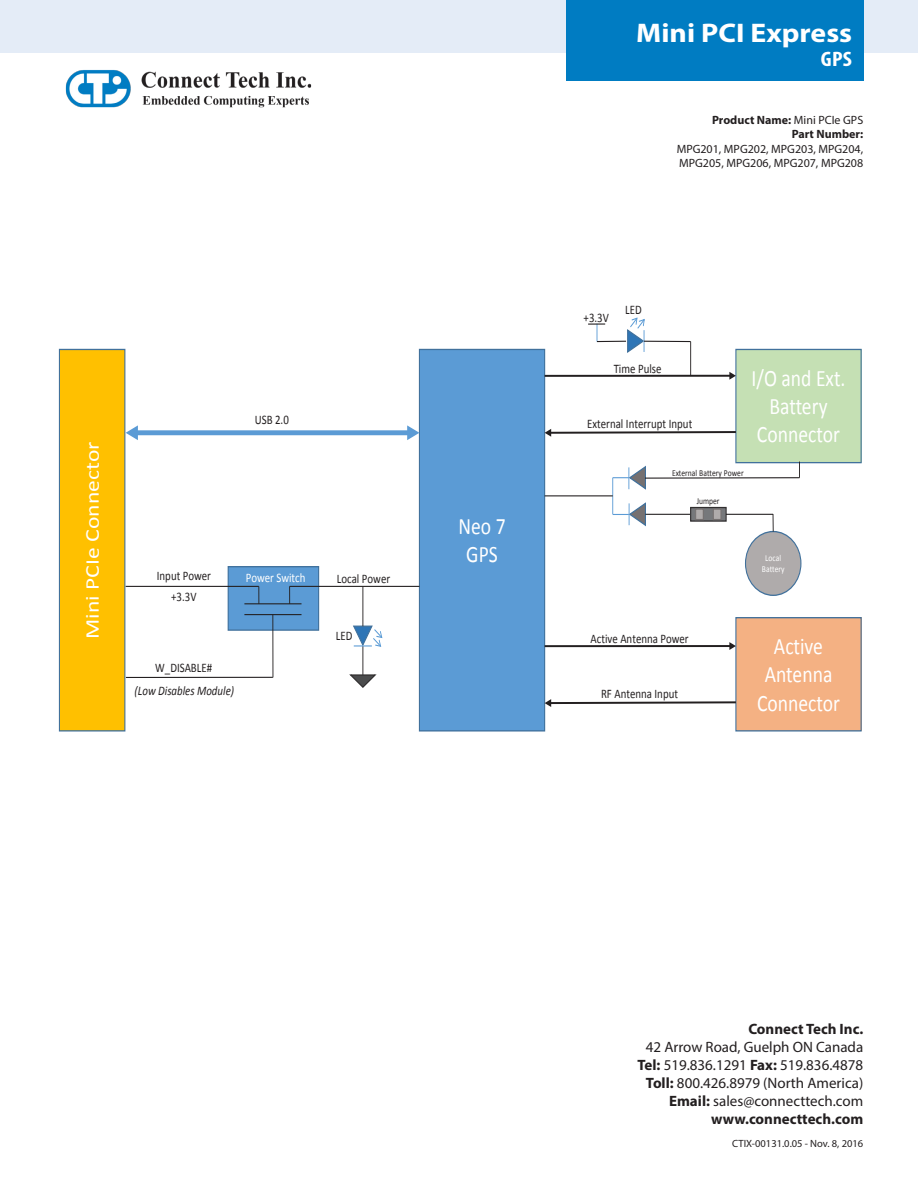
<style>
.page{position:relative;width:918px;height:1188px;background:#fff}
.page>*{position:absolute;margin:0;border:0;box-sizing:border-box;transform-origin:0 0}
.t1{font:700 27px "Myriad Pro";color:#fff;scale:1.1 1}
.t2{font:23.7px/28.3px "Calibri";color:#fff;text-align:center;scale:.83 1}
.t3{font:700 condensed 21px "Myriad Pro";color:#fff;scale:1.1 1}
.t4{font:19.65px "Calibri";color:#fff;scale:1.21 1}
.t5{font:15px "Myriad Pro";color:#231f20}
.t6{font:700 15px "Myriad Pro";color:#231f20}
.t7{font:13.05px/21px "Calibri";color:#231f20;text-align:center;scale:.83 1}
.t8{font:italic 13.05px "Calibri";letter-spacing:.005em;color:#231f20;scale:.83 1}
.t9{font:13.05px "Calibri";color:#fff;scale:.83 1}
.t10{font:12px/14.4px "Myriad Pro";color:#231f20;text-align:right}
.t11{font:700 12px "Myriad Pro";color:#231f20}
.t12{font:10.5px "Myriad Pro";color:#231f20}
.t13{font:9.15px "Calibri";letter-spacing:-.005em;color:#231f20;scale:.83 1}
.t14{font:9.15px/11.1px "Calibri";letter-spacing:.005em;color:#fff;text-align:center;scale:.83 1}
.s1{font-weight:400}
.s2{font-weight:700}
</style>
<div class="page">
<div style="left:0;top:0;width:918px;height:53px;background:#e4ecf7"></div>
<div style="left:566px;top:0;width:298px;height:80px;background:#007cc2"></div>
<img style="left:65px;top:69px;width:247px;height:39px">
<div style="left:59px;top:349px;width:66px;height:382px;background:#ffc000"></div>
<div style="left:59px;top:349px;width:66px;height:382px;border:1px solid #41719c"></div>
<div style="left:419px;top:349px;width:126px;height:382px;background:#5b9bd5"></div>
<div style="left:419px;top:349px;width:126px;height:382px;border:1px solid #41719c"></div>
<div style="left:736px;top:349px;width:125px;height:114px;background:#c5e0b4"></div>
<div style="left:735px;top:349px;width:127px;height:114px;border:1px solid #41719c"></div>
<div style="left:736px;top:618px;width:125px;height:113px;background:#f4b183"></div>
<div style="left:735px;top:617px;width:127px;height:114px;border:1px solid #41719c"></div>
<div style="left:228px;top:567px;width:91px;height:63px;background:#5b9bd5"></div>
<div style="left:228px;top:566px;width:91px;height:65px;border:1px solid #41719c"></div>
<hr style="left:136px;top:431px;width:273px;height:4px;background:#5b9bd5">
<svg style="left:407px;top:425px;width:12px;height:15px"></svg>
<svg style="left:126px;top:425px;width:12px;height:15px"></svg>
<hr style="left:244px;top:614px;width:58px;height:1px;background:#231f20">
<hr style="left:244px;top:604px;width:58px;height:1px;background:#231f20">
<svg style="left:289px;top:586px;width:1px;height:18px"></svg>
<svg style="left:259px;top:586px;width:1px;height:18px"></svg>
<hr style="left:126px;top:586px;width:133px;height:1px;background:#231f20">
<hr style="left:290px;top:586px;width:129px;height:1px;background:#231f20">
<hr style="left:273px;top:615px;width:1px;height:62px;background:#231f20">
<hr style="left:126px;top:677px;width:147px;height:1px;background:#231f20">
<hr style="left:545px;top:645px;width:185px;height:2px;background:#231f20">
<svg style="left:729px;top:642px;width:7px;height:8px"></svg>
<svg style="left:545px;top:699px;width:192px;height:8px"></svg>
<hr style="left:545px;top:375px;width:185px;height:2px;background:#231f20">
<svg style="left:729px;top:372px;width:7px;height:8px"></svg>
<svg style="left:545px;top:429px;width:192px;height:8px"></svg>
<div style="left:746px;top:532px;width:55px;height:63px;background:#afabab;border-radius:50%"></div>
<div style="left:745px;top:531px;width:57px;height:65px;border:1px solid #41719c;border-radius:50%"></div>
<svg style="left:799px;top:462px;width:1px;height:16px"></svg>
<hr style="left:645px;top:477px;width:154px;height:1px;background:#231f20">
<hr style="left:645px;top:514px;width:46px;height:1px;background:#231f20">
<svg style="left:613px;top:465px;width:34px;height:25px"></svg>
<svg style="left:613px;top:501px;width:34px;height:26px"></svg>
<hr style="left:612px;top:478px;width:1px;height:36px;background:#5b9bd5">
<hr style="left:545px;top:496px;width:68px;height:1px;background:#231f20">
<div style="left:691px;top:508px;width:35px;height:13px;background:#76787b"></div>
<div style="left:690px;top:507px;width:37px;height:15px;border:1px solid #312f30"></div>
<hr style="left:726px;top:514px;width:47px;height:1px;background:#231f20">
<div style="left:713px;top:509px;width:8px;height:11px;background:#afabab"></div>
<div style="left:713px;top:508px;width:9px;height:12px;border:1px solid #767171"></div>
<div style="left:696px;top:509px;width:7px;height:11px;background:#afabab"></div>
<div style="left:695px;top:508px;width:9px;height:12px;border:1px solid #767171"></div>
<hr style="left:644px;top:341px;width:47px;height:1px;background:#231f20">
<hr style="left:690px;top:342px;width:1px;height:33px;background:#231f20">
<svg style="left:588px;top:317px;width:57px;height:36px"></svg>
<svg style="left:349px;top:624px;width:34px;height:64px"></svg>
<svg style="left:773px;top:514px;width:1px;height:18px"></svg>
<hr style="left:363px;top:586px;width:1px;height:40px;background:#231f20">
<p class="t4" style="left:80px;top:639px;width:164px;rotate:-90deg">Mini PCIe Connector</p>
<p class="t7" style="left:255px;top:410px;width:43px">USB 2.0</p>
<p class="t7" style="left:157px;top:566px;width:67px">Input Power +3.3V</p>
<p class="t7" style="left:155px;top:658px;width:70px">W_DISABLE#</p>
<p class="t8" style="left:135px;top:681px;width:122px">(Low Disables Module)</p>
<p class="t9" style="left:246px;top:569px;width:74px">Power Switch</p>
<p class="t7" style="left:337px;top:568px;width:66px">Local Power</p>
<p class="t7" style="left:336px;top:625px;width:22px">LED</p>
<p class="t2" style="left:458px;top:512px;width:58px">Neo 7<br>GPS</p>
<p class="t1" style="left:636px;top:16px;width:198px">Mini PCI Express</p>
<p class="t3" style="left:821px;top:46px;width:30px">GPS</p>
<p class="t11" style="left:712px;top:112px;width:153px">Product Name: <span class="s1">Mini PCIe GPS</span></p>
<p class="t10" style="left:677px;top:127px;width:188px"><span class="s2">Part Number:<br></span>MPG201, MPG202, MPG203, MPG204,</p>
<p class="t10" style="left:679px;top:156px;width:186px">MPG205, MPG206, MPG207, MPG208</p>
<p class="t7" style="left:584px;top:307px;width:32px">+3.3V</p>
<p class="t7" style="left:625px;top:299px;width:22px">LED</p>
<p class="t7" style="left:614px;top:358px;width:59px">Time Pulse</p>
<p class="t7" style="left:587px;top:414px;width:128px">External Interrupt Input</p>
<p class="t2" style="left:751px;top:364px;width:115px">I/O and Ext.<br>Battery<br>Connector</p>
<p class="t13" style="left:672px;top:467px;width:88px">External Battery Power</p>
<p class="t13" style="left:697px;top:496px;width:29px">Jumper</p>
<p class="t14" style="left:762px;top:553px;width:29px">Local<br>Battery</p>
<p class="t7" style="left:591px;top:628px;width:120px">Active Antenna Power</p>
<p class="t7" style="left:601px;top:683px;width:94px">RF Antenna Input</p>
<p class="t2" style="left:757px;top:632px;width:102px">Active<br>Antenna<br>Connector</p>
<p class="t6" style="left:748px;top:1019px;width:116px">Connect Tech Inc.</p>
<p class="t5" style="left:646px;top:1038px;width:219px">42 Arrow Road, Guelph ON Canada</p>
<p class="t5" style="left:638px;top:1056px;width:227px"><span class="s2">Tel:</span> 519.836.1291 <span class="s2">Fax:</span> 519.836.4878</p>
<p class="t5" style="left:646px;top:1074px;width:219px"><span class="s2">Toll:</span> 800.426.8979 (North America)</p>
<p class="t5" style="left:669px;top:1092px;width:196px"><span class="s2">Email:</span> sales@connecttech.com</p>
<p class="t6" style="left:711px;top:1109px;width:154px">www.connecttech.com</p>
<p class="t12" style="left:732px;top:1137px;width:133px">CTIX-00131.0.05 - Nov. 8, 2016</p>
</div>
